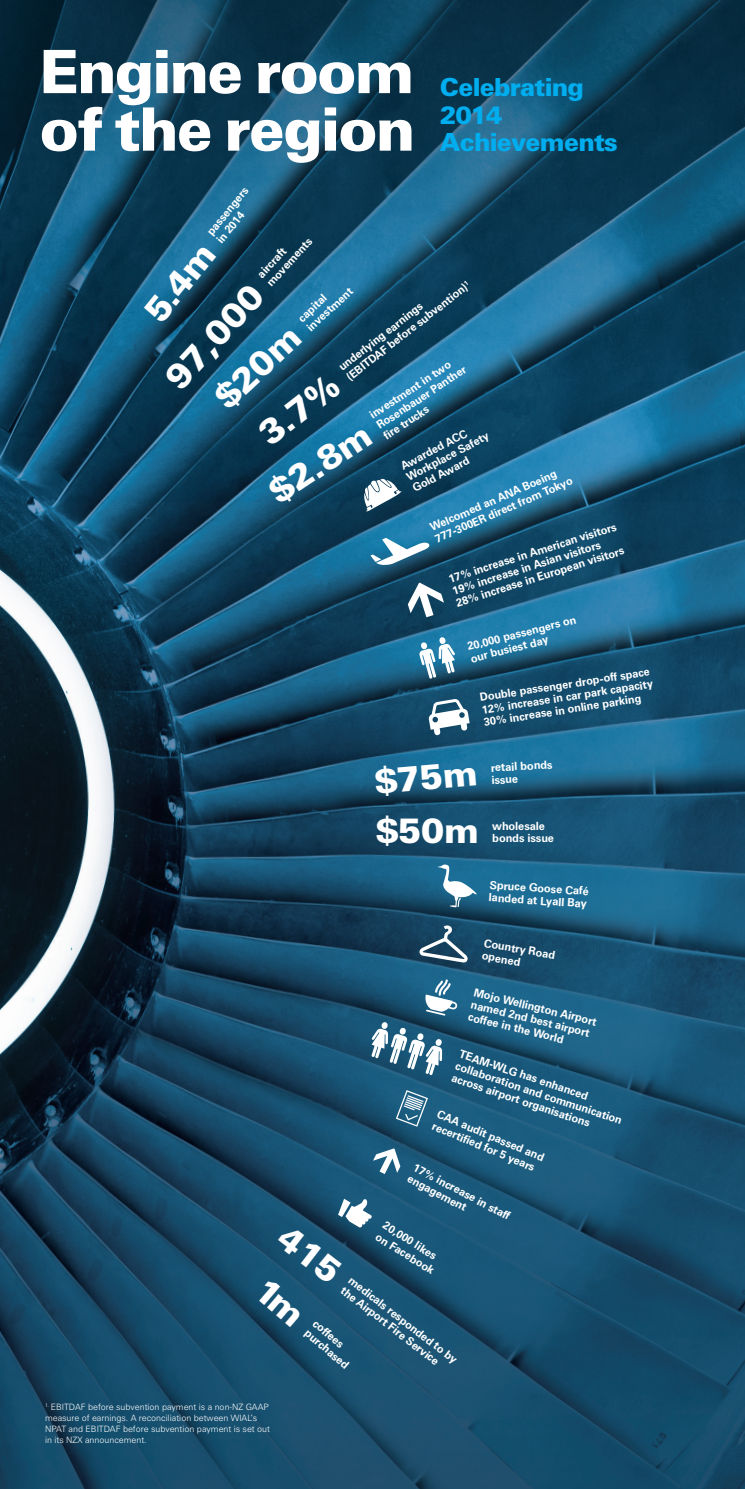
<style>
.page{position:relative;width:745px;height:1489px;background:#fff}
.page>*{position:absolute;margin:0;border:0;box-sizing:border-box;transform-origin:0 0}
.t1{font:900 60px/57.5px "Zurich BT";letter-spacing:-.03em;color:#fff}
.t2{font:900 35px "Zurich";color:#fff}
.t3{font:900 25px/27.5px "Zurich";letter-spacing:-.03em;color:#00aeef}
.t4{font:700 11.25px/12.5px "Zurich";letter-spacing:-.01em;color:#fff}
.t5{font:300 8.75px/11.2px "Zurich";color:#fff}
</style>
<div class="page">
<img style="left:0;top:502px;width:744px;height:986px">
<svg style="left:0;top:0;width:744px;height:502px;background:#104967"></svg>
<svg style="left:363px;top:479px;width:38px;height:33px"></svg>
<svg style="left:370px;top:538px;width:59px;height:28px"></svg>
<svg style="left:371px;top:1021px;width:71px;height:54px"></svg>
<svg style="left:373px;top:1148px;width:27px;height:25px"></svg>
<svg style="left:407px;top:582px;width:36px;height:35px"></svg>
<svg style="left:428px;top:698px;width:41px;height:38px"></svg>
<svg style="left:423px;top:979px;width:34px;height:36px"></svg>
<svg style="left:395px;top:1090px;width:32px;height:36px"></svg>
<svg style="left:436px;top:864px;width:41px;height:43px"></svg>
<svg style="left:419px;top:924px;width:48px;height:38px"></svg>
<svg style="left:419px;top:637px;width:36px;height:42px"></svg>
<svg style="left:254px;top:1198px;width:117px;height:129px;background:#1e5574"></svg>
<h1 class="t1" style="left:39px;top:43px;width:377px">Engine room of the region</h1>
<h3 class="t3" style="left:439px;top:73px;width:179px">Celebrating<br>2014<br>Achievements</h3>
<p class="t4" style="left:204px;top:230px;width:60px;rotate:-51deg">passengers in 2014</p>
<p class="t4" style="left:254px;top:272px;width:63px;rotate:-48deg">aircraft movements</p>
<h2 class="t2" style="left:135px;top:303px;width:91px;rotate:-51deg">5.4m</h2>
<p class="t4" style="left:336px;top:363px;width:155px;rotate:-38deg">underlying earnings (EBITDAF before subvention)<sup>1</sup></p>
<h2 class="t2" style="left:156px;top:369px;width:128px;rotate:-48deg">97,000</h2>
<p class="t4" style="left:295px;top:315px;width:60px;rotate:-43deg">capital investment</p>
<h2 class="t2" style="left:205px;top:386px;width:105px;rotate:-43deg">$20m</h2>
<p class="t4" style="left:367px;top:410px;width:106px;rotate:-33deg">investment in two<br>Rosenbauer Panther fire trucks</p>
<h2 class="t2" style="left:249px;top:421px;width:94px;rotate:-38deg">3.7%</h2>
<h2 class="t2" style="left:260px;top:476px;width:116px;rotate:-33deg">$2.8m</h2>
<p class="t4" style="left:398px;top:461px;width:93px;rotate:-28deg">Awarded ACC<br>Workplace Safety<br>Gold Award</p>
<p class="t4" style="left:427px;top:521px;width:150px;rotate:-23deg">Welcomed an ANA Boeing<br>777-300ER direct from Tokyo</p>
<p class="t4" style="left:446px;top:573px;width:177px;rotate:-18deg">17% increase in American visitors<br>19% increase in Asian visitors<br>28% increase in European visitors</p>
<p class="t4" style="left:466px;top:640px;width:113px;rotate:-14deg">20,000 passengers on our busiest day</p>
<p class="t4" style="left:478px;top:691px;width:174px;text-align:justify;rotate:-9deg">Double passenger drop-off space 12% increase in car park capacity 30% increase in online parking</p>
<h2 class="t2" style="left:372px;top:760px;width:105px;rotate:-5deg">$75m</h2>
<h2 class="t2" style="left:375px;top:809px;width:105px">$50m</h2>
<p class="t4" style="left:490px;top:761px;width:63px;rotate:-3deg">retail bonds issue</p>
<p class="t4" style="left:492px;top:819px;width:63px">wholesale bonds issue</p>
<p class="t4" style="left:490px;top:878px;width:101px;rotate:4deg">Spruce Goose Café landed at Lyall Bay</p>
<p class="t4" style="left:485px;top:936px;width:73px;rotate:10deg">Country Road opened</p>
<p class="t4" style="left:475px;top:985px;width:127px;rotate:14deg">Mojo Wellington Airport named 2nd best airport coffee in the World</p>
<p class="t5" style="left:45px;top:1400px;width:226px"><sup>1.</sup> EBITDAF before subvention payment is a non-NZ GAAP measure of earnings. A reconciliation between WIAL’s NPAT and EBITDAF before subvention payment is set out in its NZX announcement.</p>
<p class="t4" style="left:461px;top:1047px;width:176px;rotate:18deg">TEAM-WLG has enhanced collaboration and communication across airport organisations</p>
<p class="t4" style="left:440px;top:1107px;width:116px;rotate:23deg">CAA audit passed and recertified for 5 years</p>
<p class="t4" style="left:417px;top:1160px;width:109px;rotate:28deg">17% increase in staff engagement</p>
<p class="t4" style="left:387px;top:1218px;width:69px;line-height:13.8px;rotate:32deg">20,000 likes on Facebook</p>
<p class="t4" style="left:354px;top:1273px;width:135px;rotate:38deg">medicals responded to by the Airport Fire Service</p>
<p class="t4" style="left:318px;top:1316px;width:56px;rotate:41deg">coffees purchased</p>
</div>
